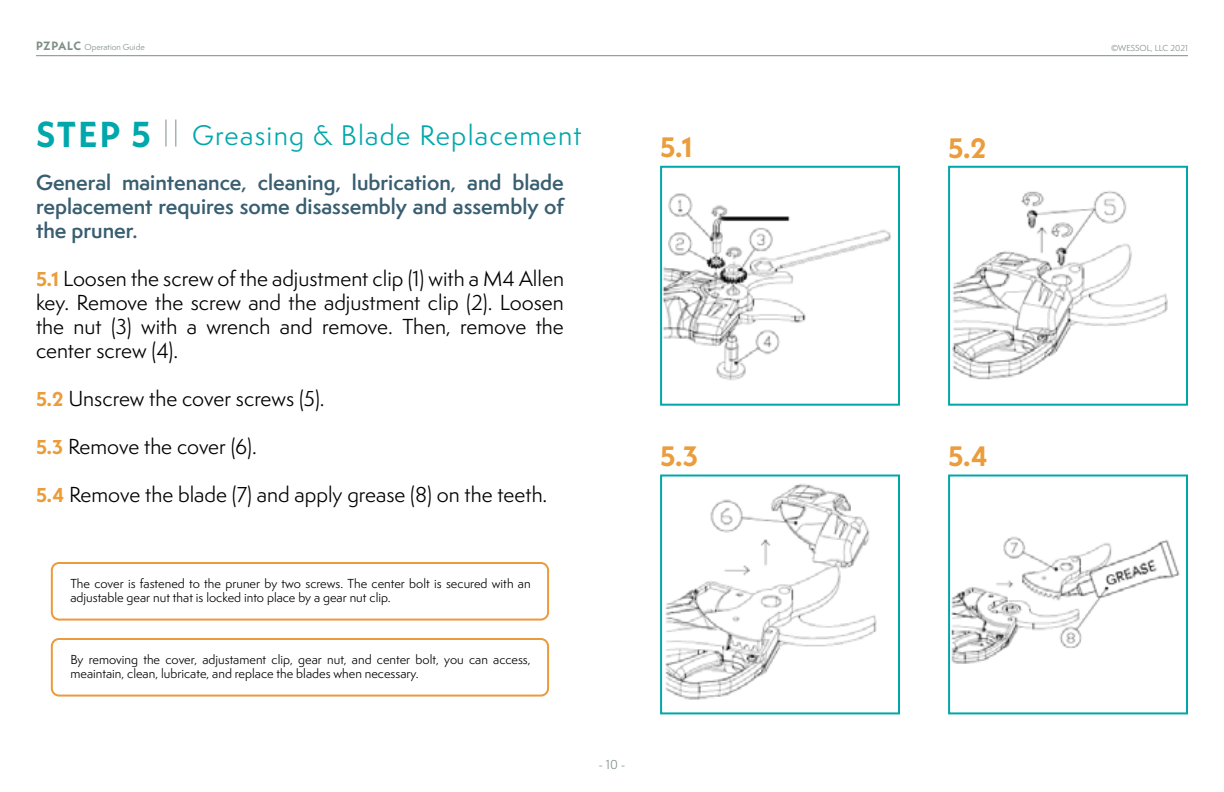
<style>
.page{position:relative;width:1224px;height:792px;background:#fff}
.page>*{position:absolute;margin:0;border:0;box-sizing:border-box;transform-origin:0 0}
.t1{font:700 28px "Neue Kabel";color:#eb9c3b}
.t2{font:26px "Semplicita Pro";letter-spacing:.05em;color:#00a7ab}
.t3{font:20px/24px "Semplicita Pro";color:#000;text-align:justify}
.t4{font:600 20px/24px "Semplicita Pro";color:#385e70;text-align:justify}
.t5{font:12px/14.4px "Semplicita Pro";color:#000}
.t6{font:12px "Semplicita Pro";color:#7e8f86}
.t7{font:8px "Semplicita Pro";color:#7e8f86}
.s1{font-family:"Neue Kabel";font-weight:700;font-size:12px}
.s2{font-family:"Neue Kabel";font-weight:700;font-size:36px}
.s3{font-family:"Neue Kabel";font-weight:700;color:#eb9c3b}
</style>
<div class="page">
<hr style="left:36px;top:55px;width:1152px;height:1px;background:#7e8f86">
<svg style="left:165px;top:120px;width:1px;height:27px"></svg>
<svg style="left:175px;top:120px;width:1px;height:27px"></svg>
<div style="left:51px;top:562px;width:498px;height:59px;border:2px solid #eb9b3b;border-radius:7px"></div>
<div style="left:51px;top:638px;width:498px;height:59px;border:2px solid #eb9b3b;border-radius:7px"></div>
<img style="left:663px;top:193px;width:228px;height:188px">
<div style="left:660px;top:166px;width:240px;height:240px;border:2px solid #00a7aa"></div>
<img style="left:952px;top:190px;width:216px;height:190px">
<div style="left:948px;top:166px;width:240px;height:240px;border:2px solid #00a7aa"></div>
<img style="left:665px;top:483px;width:212px;height:217px">
<div style="left:660px;top:475px;width:240px;height:239px;border:2px solid #00a7aa"></div>
<img style="left:951px;top:536px;width:229px;height:128px">
<div style="left:948px;top:475px;width:240px;height:239px;border:2px solid #00a7aa"></div>
<p class="t7" style="left:36px;top:42px;width:110px"><span class="s1">PZPALC</span> Operation Guide</p>
<p class="t7" style="left:1111px;top:42px;width:78px">©WESSOL, LLC 2021</p>
<h2 class="t2" style="left:36px;top:116px;width:547px"><span class="s2">STEP 5</span> Greasing &amp; Blade Replacement</h2>
<p class="t4" style="left:36px;top:170px;width:529px">General maintenance, cleaning, lubrication, and blade replacement requires some disassembly and assembly of the pruner.</p>
<p class="t3" style="left:36px;top:266px;width:529px"><span class="s3">5.1</span> Loosen the screw of the adjustment clip (1) with a M4 Allen key. Remove the screw and the adjustment clip (2). Loosen the nut (3) with a wrench and remove. Then, remove the center screw (4).</p>
<p class="t3" style="left:36px;top:386px;width:290px"><span class="s3">5.2</span> Unscrew the cover screws (5).</p>
<p class="t3" style="left:36px;top:434px;width:222px"><span class="s3">5.3</span> Remove the cover (6).</p>
<p class="t3" style="left:36px;top:482px;width:513px"><span class="s3">5.4</span> Remove the blade (7) and apply grease (8) on the teeth.</p>
<p class="t5" style="left:70px;top:576px;width:462px">The cover is fastened to the pruner by two screws. The center bolt is secured with an adjustable gear nut that is locked into place by a gear nut clip.</p>
<p class="t5" style="left:70px;top:652px;width:462px">By removing the cover, adjustament clip, gear nut, and center bolt, you can access, meaintain, clean, lubricate, and replace the blades when necessary.</p>
<p class="t6" style="left:598px;top:757px;width:29px">- 10 -</p>
<h1 class="t1" style="left:660px;top:130px;width:34px">5.1</h1>
<h1 class="t1" style="left:948px;top:130px;width:40px">5.2</h1>
<h1 class="t1" style="left:660px;top:439px;width:40px">5.3</h1>
<h1 class="t1" style="left:948px;top:439px;width:41px">5.4</h1>
</div>
